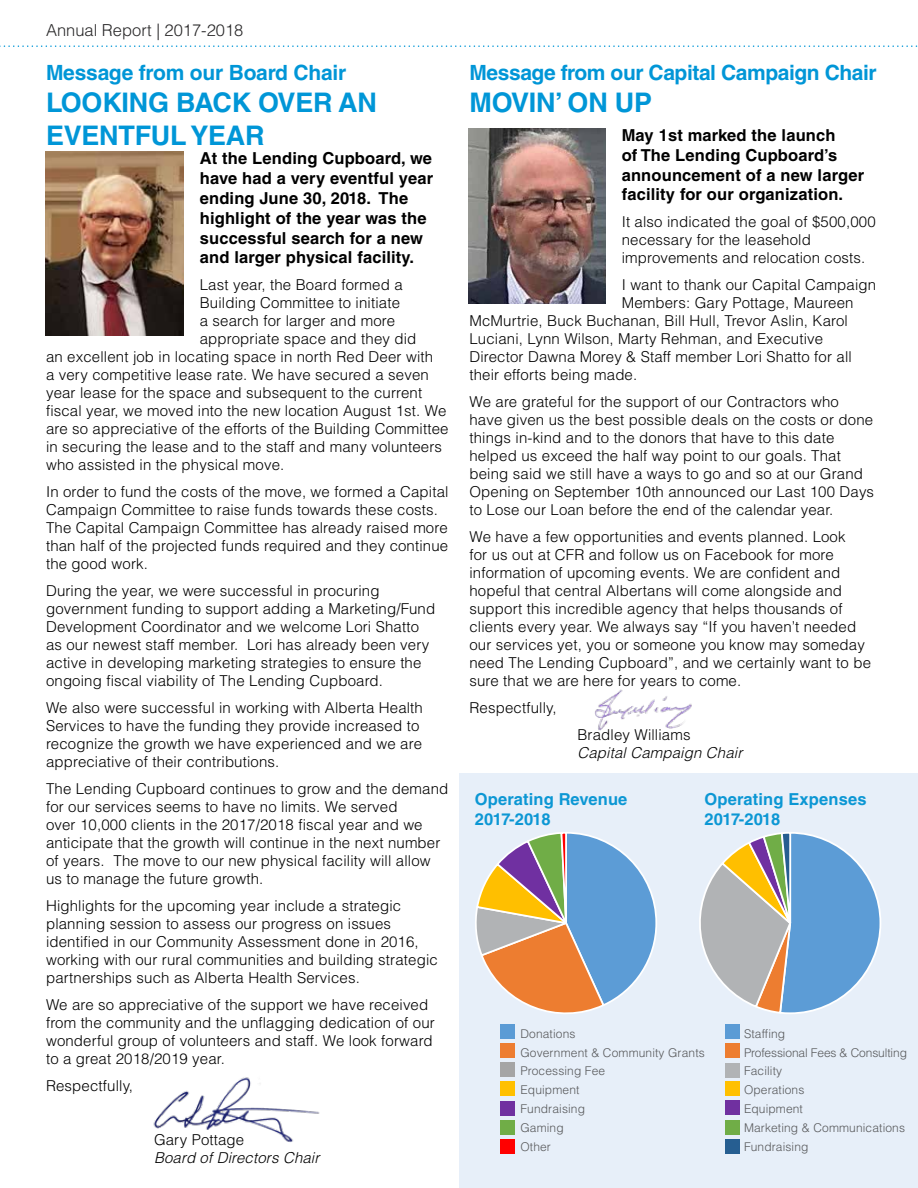
<style>
.page{position:relative;width:918px;height:1188px;background:#fff}
.page>*{position:absolute;margin:0;border:0;box-sizing:border-box;transform-origin:0 0}
.t1{font:700 27px/32.4px "Helvetica LT Std";letter-spacing:-.01em;color:#0096d7}
.t2{font:700 21px "Helvetica LT Std";letter-spacing:-.02em;color:#0096d7}
.t3{font:700 16.5px/19.8px "Helvetica LT Std";letter-spacing:.01em;color:#000}
.t4{font:700 16.5px/19.8px "Helvetica LT Std";letter-spacing:.01em;color:#0c97d4}
.t5{font:300 16.5px "Helvetica LT Std";color:#292829}
.t6{font:300 15px/18px "Helvetica LT Std";letter-spacing:.01em;color:#000}
.t7{font:italic 300 15px "Helvetica LT Std";letter-spacing:.01em;color:#000}
.t8{font:300 12px/18.9px "Helvetica LT Std";letter-spacing:.01em;color:#58595b}
</style>
<div class="page">
<div style="left:459px;top:774px;width:459px;height:414px;background:#e7eff9"></div>
<div style="left:500px;top:1120px;width:14px;height:14px;background:#70ad47"></div>
<svg style="left:0;top:45px;width:918px;height:2px"></svg>
<img style="left:45px;top:151px;width:139px;height:185px">
<img style="left:468px;top:129px;width:137px;height:174px">
<img style="left:595px;top:681px;width:97px;height:49px">
<div style="left:500px;top:1024px;width:14px;height:14px;background:#5b9bd5"></div>
<div style="left:500px;top:1063px;width:14px;height:14px;background:#a5a5a5"></div>
<div style="left:500px;top:1043px;width:14px;height:15px;background:#ed7d31"></div>
<div style="left:500px;top:1082px;width:14px;height:14px;background:#ffc000"></div>
<div style="left:500px;top:1139px;width:14px;height:15px;background:#f00"></div>
<div style="left:500px;top:1101px;width:14px;height:14px;background:#7030a0"></div>
<div style="left:725px;top:1024px;width:14px;height:14px;background:#5b9bd5"></div>
<div style="left:725px;top:1043px;width:14px;height:15px;background:#ed7d30"></div>
<div style="left:725px;top:1063px;width:14px;height:14px;background:#b1b3b5"></div>
<div style="left:725px;top:1101px;width:14px;height:14px;background:#7030a0"></div>
<div style="left:725px;top:1082px;width:14px;height:14px;background:#ffc000"></div>
<div style="left:725px;top:1120px;width:14px;height:14px;background:#70ad47"></div>
<img style="left:153px;top:1077px;width:167px;height:65px">
<svg style="left:475px;top:832px;width:182px;height:194px"></svg>
<svg style="left:699px;top:832px;width:182px;height:182px"></svg>
<div style="left:725px;top:1139px;width:14px;height:15px;background:#265e91"></div>
<p class="t5" style="left:46px;top:20px;width:199px">Annual Report | 2017-2018</p>
<h2 class="t2" style="left:46px;top:60px;width:302px">Message from our Board Chair</h2>
<h1 class="t1" style="left:46px;top:86px;width:332px">LOOKING BACK OVER AN<br>EVENTFUL YEAR</h1>
<p class="t3" style="left:200px;top:148px;width:235px">At the Lending Cupboard, we have had a very eventful year ending June 30, 2018. The highlight of the year was the successful search for a new and larger physical facility.</p>
<p class="t6" style="left:200px;top:276px;width:204px">Last year, the Board formed a</p>
<p class="t6" style="left:200px;top:294px;width:202px">Building Committee to initiate</p>
<p class="t6" style="left:200px;top:312px;width:197px">a search for larger and more</p>
<p class="t6" style="left:200px;top:330px;width:218px">appropriate space and they did</p>
<p class="t6" style="left:46px;top:348px;width:389px">an excellent job in locating space in north Red Deer with</p>
<p class="t6" style="left:46px;top:366px;width:384px">a very competitive lease rate. We have secured a seven</p>
<p class="t6" style="left:46px;top:384px;width:378px">year lease for the space and subsequent to the current</p>
<p class="t6" style="left:46px;top:402px;width:402px">fiscal year, we moved into the new location August 1st. We</p>
<p class="t6" style="left:46px;top:420px;width:404px">are so appreciative of the efforts of the Building Committee</p>
<p class="t6" style="left:46px;top:438px;width:397px">in securing the lease and to the staff and many volunteers</p>
<p class="t6" style="left:46px;top:456px;width:240px">who assisted in the physical move.</p>
<p class="t6" style="left:46px;top:483px;width:404px">In order to fund the costs of the move, we formed a Capital Campaign Committee to raise funds towards these costs.<br>The Capital Campaign Committee has already raised more than half of the projected funds required and they continue the good work.</p>
<p class="t6" style="left:46px;top:582px;width:391px">During the year, we were successful in procuring government funding to support adding a Marketing/Fund Development Coordinator and we welcome Lori Shatto as our newest staff member. Lori has already been very active in developing marketing strategies to ensure the ongoing fiscal viability of The Lending Cupboard.</p>
<p class="t6" style="left:46px;top:699px;width:378px">We also were successful in working with Alberta Health Services to have the funding they provide increased to recognize the growth we have experienced and we are appreciative of their contributions.</p>
<p class="t6" style="left:46px;top:780px;width:404px">The Lending Cupboard continues to grow and the demand for our services seems to have no limits. We served<br>over 10,000 clients in the 2017/2018 fiscal year and we anticipate that the growth will continue in the next number of years. The move to our new physical facility will allow us to manage the future growth.</p>
<p class="t6" style="left:46px;top:897px;width:393px">Highlights for the upcoming year include a strategic planning session to assess our progress on issues identified in our Community Assessment done in 2016, working with our rural communities and building strategic partnerships such as Alberta Health Services.</p>
<p class="t6" style="left:46px;top:996px;width:390px">We are so appreciative of the support we have received from the community and the unflagging dedication of our wonderful group of volunteers and staff. We look forward to a great 2018/2019 year.</p>
<p class="t6" style="left:46px;top:1077px;width:89px">Respectfully,</p>
<p class="t6" style="left:154px;top:1131px;width:92px">Gary Pottage</p>
<p class="t7" style="left:154px;top:1149px;width:167px">Board of Directors Chair</p>
<h2 class="t2" style="left:470px;top:60px;width:409px">Message from our Capital Campaign Chair</h2>
<h1 class="t1" style="left:470px;top:86px;width:184px">MOVIN’ ON UP</h1>
<p class="t3" style="left:622px;top:125px;width:244px">May 1st marked the launch<br>of The Lending Cupboard’s announcement of a new larger facility for our organization.</p>
<p class="t6" style="left:622px;top:213px;width:256px">It also indicated the goal of $500,000 necessary for the leasehold improvements and relocation costs.</p>
<p class="t6" style="left:622px;top:276px;width:256px">I want to thank our Capital Campaign</p>
<p class="t6" style="left:622px;top:294px;width:233px">Members: Gary Pottage, Maureen</p>
<p class="t6" style="left:469px;top:312px;width:380px">McMurtrie, Buck Buchanan, Bill Hull, Trevor Aslin, Karol</p>
<p class="t6" style="left:469px;top:330px;width:355px">Luciani, Lynn Wilson, Marty Rehman, and Executive</p>
<p class="t6" style="left:469px;top:348px;width:384px">Director Dawna Morey &amp; Staff member Lori Shatto for all</p>
<p class="t6" style="left:469px;top:366px;width:169px">their efforts being made.</p>
<p class="t6" style="left:469px;top:393px;width:406px">We are grateful for the support of our Contractors who have given us the best possible deals on the costs or done things in-kind and to the donors that have to this date helped us exceed the half way point to our goals. That being said we still have a ways to go and so at our Grand Opening on September 10th announced our Last 100 Days to Lose our Loan before the end of the calendar year.</p>
<p class="t6" style="left:469px;top:528px;width:403px">We have a few opportunities and events planned. Look<br>for us out at CFR and follow us on Facebook for more information of upcoming events. We are confident and hopeful that central Albertans will come alongside and support this incredible agency that helps thousands of clients every year. We always say “If you haven’t needed our services yet, you or someone you know may someday need The Lending Cupboard”, and we certainly want to be sure that we are here for years to come.</p>
<p class="t6" style="left:469px;top:699px;width:89px">Respectfully,</p>
<p class="t6" style="left:577px;top:726px;width:115px">Bradley Williams</p>
<p class="t7" style="left:577px;top:744px;width:166px">Capital Campaign Chair</p>
<p class="t4" style="left:475px;top:789px;width:154px">Operating Revenue<br>2017-2018</p>
<p class="t4" style="left:705px;top:789px;width:164px">Operating Expenses<br>2017-2018</p>
<p class="t8" style="left:520px;top:1024px;width:186px">Donations<br>Government &amp; Community Grants<br>Processing Fee<br>Equipment<br>Fundraising<br>Gaming<br>Other</p>
<p class="t8" style="left:744px;top:1024px;width:165px">Staffing<br>Professional Fees &amp; Consulting<br>Facility<br>Operations<br>Equipment<br>Marketing &amp; Communications<br>Fundraising</p>
</div>
